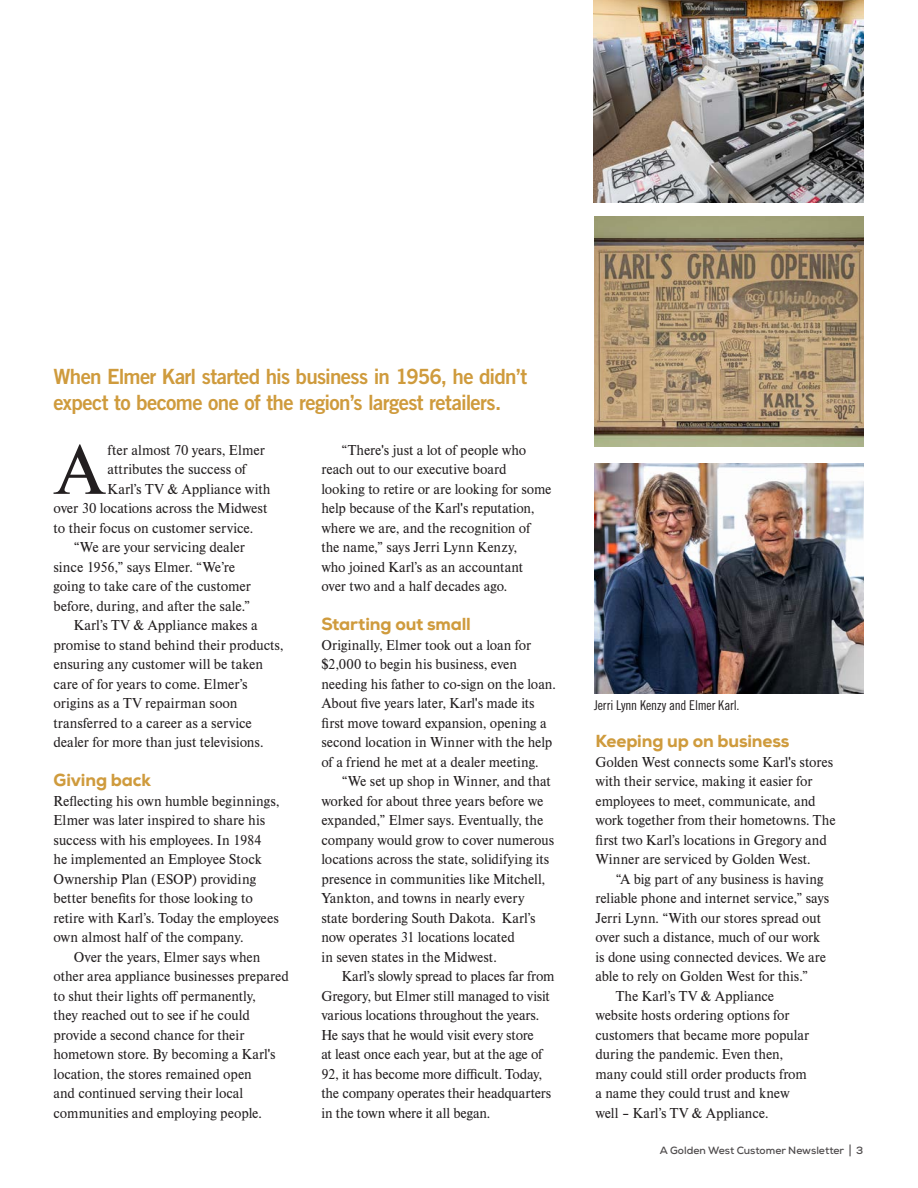
<style>
.page{position:relative;width:918px;height:1188px;background:#fff}
.page>*{position:absolute;margin:0;border:0;box-sizing:border-box;transform-origin:0 0}
.t1{font:73.5px "Nimbus Rom D";color:#231f20}
.t2{font:21px/25.5px "Trade Gothic LT Pro Bd 2";letter-spacing:-.035em;color:#cf9b3d}
.t3{font:800 17.4px "Nexa";letter-spacing:-.01em;color:#cf9b3d}
.t4{font:15px/19.5px "Nimbus Rom D";letter-spacing:-.01em;color:#231f20}
.t5{font:13.5px "Trade Gothic LT Pro Cn 18";letter-spacing:-.01em;color:#231f20}
.t6{font:700 10.5px "Nexa";color:#231f20}
.s1{font-size:14.1px}
</style>
<div class="page">
<img style="left:594px;top:217px;width:270px;height:230px">
<img style="left:594px;top:463px;width:270px;height:230px">
<img style="left:593px;top:0;width:270px;height:202px">
<p class="t2" style="left:54px;top:363px;width:475px">When Elmer Karl started his business in 1956, he didn’t expect to become one of the region’s largest retailers.</p>
<p class="t1" style="left:54px;top:421px;width:52px">A</p>
<p class="t4" style="left:108px;top:440px;width:159px">fter almost 70 years, Elmer</p>
<p class="t4" style="left:321px;top:440px;width:232px;text-indent:20px">“There's just a lot of people who reach out to our executive board looking to retire or are looking for some help because of the Karl's reputation, where we are, and the recognition of the name,” says Jerri Lynn Kenzy,<br>who joined Karl’s as an accountant<br>over two and a half decades ago.</p>
<p class="t3" style="left:321px;top:613px;width:151px">Starting out small</p>
<p class="t4" style="left:321px;top:635px;width:236px">Originally, Elmer took out a loan for $2,000 to begin his business, even needing his father to co-sign on the loan.<br>About five years later, Karl's made its first move toward expansion, opening a second location in Winner with the help of a friend he met at a dealer meeting.</p>
<p class="t4" style="left:321px;top:771px;width:234px;text-indent:20px">“We set up shop in Winner, and that worked for about three years before we expanded,” Elmer says. Eventually, the company would grow to cover numerous locations across the state, solidifying its presence in communities like Mitchell, Yankton, and towns in nearly every state bordering South Dakota. Karl’s now operates 31 locations located<br>in seven states in the Midwest.</p>
<p class="t4" style="left:321px;top:966px;width:235px;text-indent:20px">Karl’s slowly spread to places far from Gregory, but Elmer still managed to visit various locations throughout the years.<br>He says that he would visit every store<br>at least once each year, but at the age of 92, it has become more difficult. Today, the company operates their headquarters in the town where it all began.</p>
<p class="t4" style="left:108px;top:459px;width:140px">attributes the success of</p>
<p class="t4" style="left:108px;top:479px;width:164px">Karl’s TV &amp; Appliance with</p>
<p class="t4" style="left:54px;top:498px;width:215px">over 30 locations across the Midwest</p>
<p class="t4" style="left:54px;top:518px;width:201px">to their focus on customer service.</p>
<p class="t4" style="left:54px;top:537px;width:199px;text-indent:20px">“We are your servicing dealer since 1956,” says Elmer. “We’re going to take care of the customer before, during, and after the sale.”</p>
<p class="t4" style="left:54px;top:615px;width:232px;text-indent:20px">Karl’s TV &amp; Appliance makes a promise to stand behind their products, ensuring any customer will be taken care of for years to come. Elmer’s origins as a TV repairman soon transferred to a career as a service dealer for more than just televisions.</p>
<p class="t3" style="left:54px;top:769px;width:99px">Giving back</p>
<p class="t4" style="left:54px;top:791px;width:228px">Reflecting his own humble beginnings, Elmer was later inspired to share his success with his employees. In 1984<br>he implemented an Employee Stock Ownership Plan (ESOP) providing better benefits for those looking to retire with Karl’s. Today the employees own almost half of the company.</p>
<p class="t4" style="left:54px;top:947px;width:237px;text-indent:20px">Over the years, Elmer says when other area appliance businesses prepared to shut their lights off permanently,<br>they reached out to see if he could provide a second chance for their hometown store. By becoming a Karl's location, the stores remained open<br>and continued serving their local communities and employing people.</p>
<p class="t5" style="left:594px;top:697px;width:147px">Jerri Lynn Kenzy and Elmer Karl.</p>
<p class="t3" style="left:595px;top:730px;width:196px">Keeping up on business</p>
<p class="t4" style="left:595px;top:752px;width:242px">Golden West connects some Karl's stores with their service, making it easier for employees to meet, communicate, and work together from their hometowns. The first two Karl’s locations in Gregory and Winner are serviced by Golden West.</p>
<p class="t4" style="left:595px;top:869px;width:235px;text-indent:20px">“A big part of any business is having reliable phone and internet service,” says Jerri Lynn. “With our stores spread out over such a distance, much of our work is done using connected devices. We are able to rely on Golden West for this.”</p>
<p class="t4" style="left:595px;top:986px;width:215px;text-indent:20px">The Karl’s TV &amp; Appliance website hosts ordering options for customers that became more popular during the pandemic. Even then, many could still order products from a name they could trust and knew well – Karl’s TV &amp; Appliance.</p>
<p class="t6" style="left:660px;top:1144px;width:205px">A Golden West Customer Newsletter <span class="s1">|</span> 3</p>
</div>
